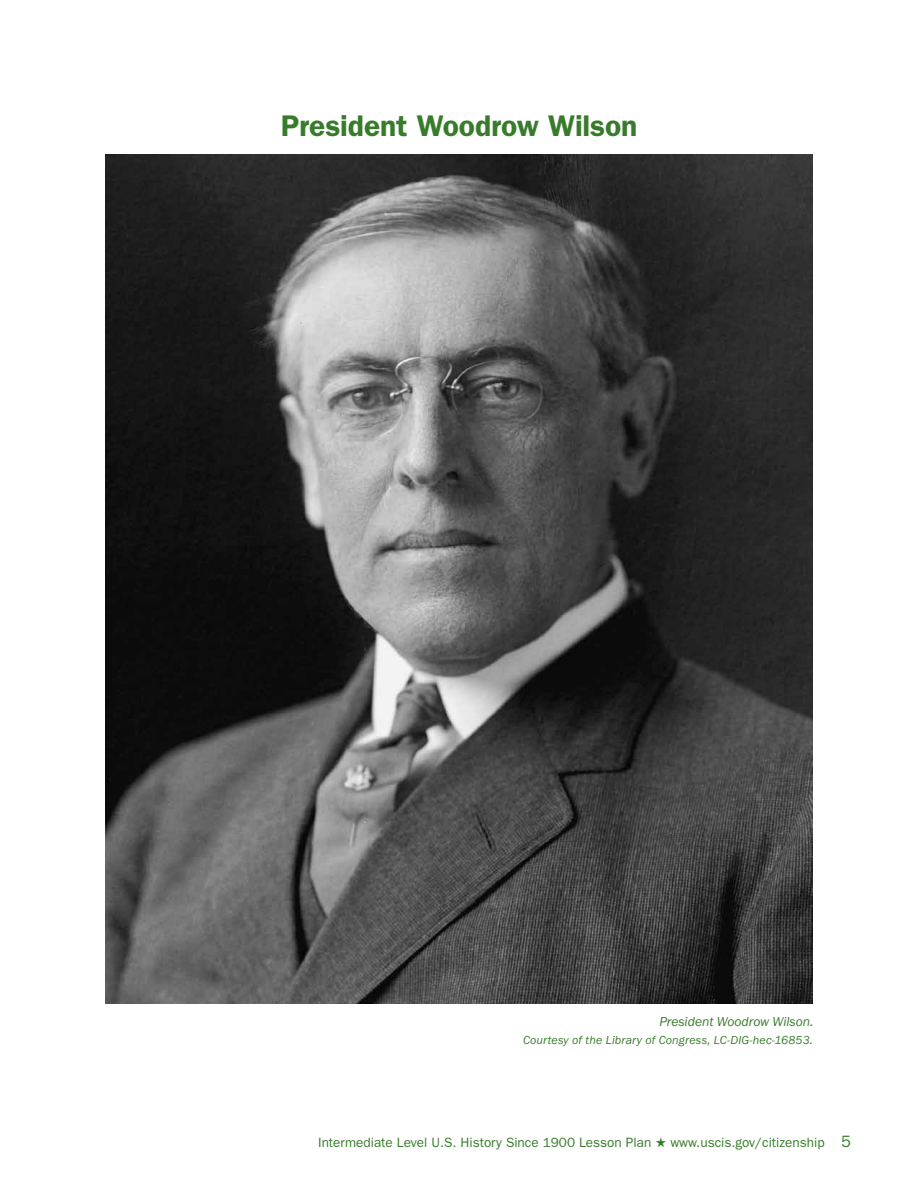
<style>
.page{position:relative;width:918px;height:1188px;background:#fff}
.page>*{position:absolute;margin:0;border:0;box-sizing:border-box;transform-origin:0 0}
.photo_titles{font:600 30px "ITC Franklin Gothic Std";letter-spacing:-.005em;color:#387c2b}
.t1{font:13.5px "ITC Franklin Gothic Std";color:#387c2b}
.captions_Flush_Right{font:italic 13.5px "ITC Franklin Gothic Std";color:#387c2b}
.captions_Flush_Right-2{font:italic 12px "ITC Franklin Gothic Std";letter-spacing:.01em;color:#387c2b}
.s1{font-size:16.5px}
</style>
<div class="page">
<img style="left:105px;top:155px;width:708px;height:849px">
<p class="photo_titles" style="left:281px;top:108px;width:358px">President Woodrow Wilson</p>
<p class="captions_Flush_Right" style="left:659px;top:1014px;width:156px">President Woodrow Wilson.</p>
<p class="captions_Flush_Right-2" style="left:523px;top:1033px;width:291px">Courtesy of the Library of Congress, LC-DIG-hec-16853.</p>
<p class="t1" style="left:318px;top:1135px;width:534px">Intermediate Level U.S. History Since 1900 Lesson Plan ★ www.uscis.gov/citizenship <span class="s1">5</span></p>
</div>
